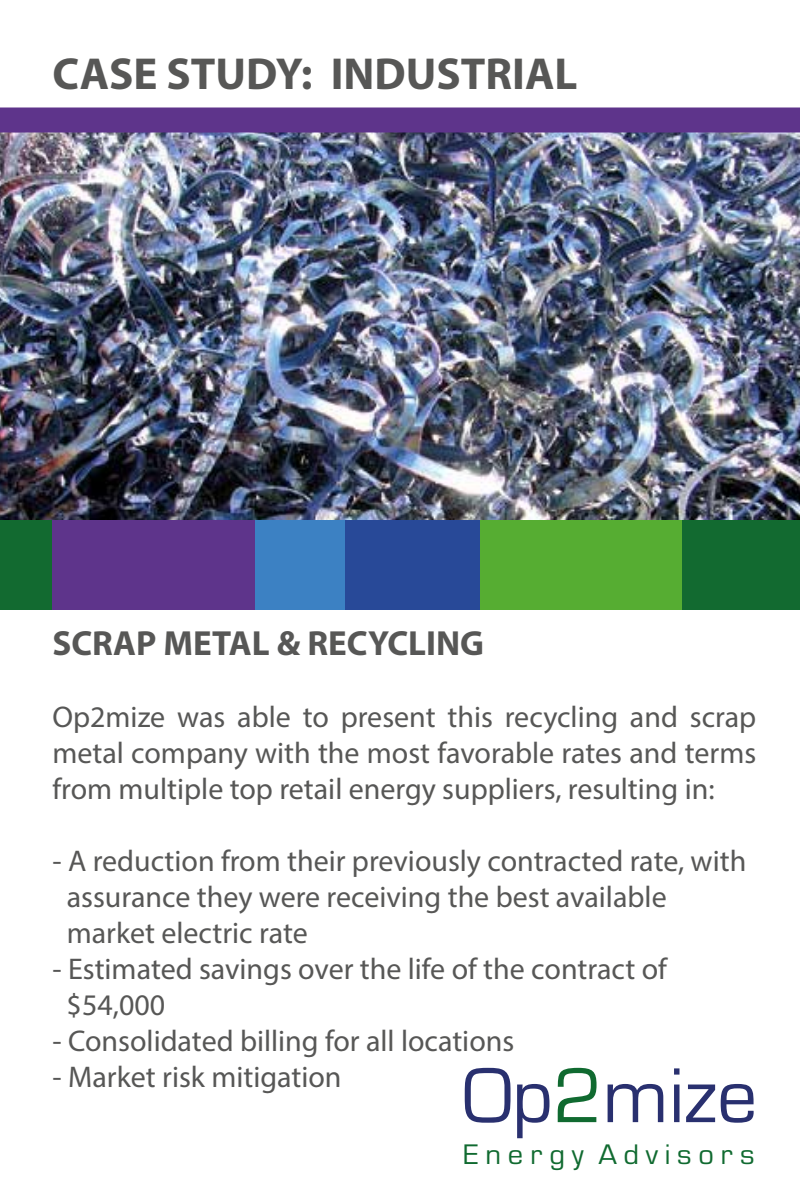
<style>
.page{position:relative;width:800px;height:1200px;background:#fff}
.page>*{position:absolute;margin:0;border:0;box-sizing:border-box;transform-origin:0 0}
.t1{font:80.5px "Eurostile TOT";color:#29306f}
.t2{font:700 45px "Myriad Pro";color:#575756}
.t3{font:700 35px "Myriad Pro";color:#575756}
.t4{font:30px/36px "Myriad Pro";color:#575756}
.t5{font:29.25px "Eurostile TOT";letter-spacing:.22em;color:#106a30;scale:1.04 1}
.s1{color:#106a30}
</style>
<div class="page">
<img style="left:0;top:132px;width:800px;height:388px">
<div style="left:0;top:520px;width:52px;height:90px;background:#126a30"></div>
<div style="left:52px;top:520px;width:203px;height:90px;background:#5e348b"></div>
<div style="left:255px;top:520px;width:45px;height:90px;background:#3c81c3"></div>
<div style="left:300px;top:520px;width:45px;height:90px;background:#3c81c3"></div>
<div style="left:345px;top:520px;width:135px;height:90px;background:#284998"></div>
<div style="left:480px;top:520px;width:202px;height:90px;background:#56ad32"></div>
<div style="left:682px;top:520px;width:118px;height:90px;background:#126a30"></div>
<div style="left:0;top:108px;width:800px;height:24px;background:#5e348b"></div>
<h2 class="t2" style="left:52px;top:45px;width:527px">CASE STUDY: INDUSTRIAL</h2>
<p class="t3" style="left:52px;top:621px;width:433px">SCRAP METAL &amp; RECYCLING</p>
<p class="t4" style="left:52px;top:699px;width:705px;text-align:justify">Op2mize was able to present this recycling and scrap metal company with the most favorable rates and terms from multiple top retail energy suppliers, resulting in:</p>
<p class="t4" style="left:67px;top:843px;width:681px;text-indent:-14px">- A reduction from their previously contracted rate, with assurance they were receiving the best available market electric rate</p>
<p class="t4" style="left:67px;top:951px;width:602px;text-indent:-14px">- Estimated savings over the life of the contract of $54,000</p>
<p class="t4" style="left:52px;top:1023px;width:463px">- Consolidated billing for all locations</p>
<p class="t4" style="left:52px;top:1059px;width:291px">- Market risk mitigation</p>
<h1 class="t1" style="left:463px;top:1052px;width:296px">Op<span class="s1">2</span>mize</h1>
<p class="t5" style="left:464px;top:1138px;width:281px">Energy Advisors</p>
</div>
